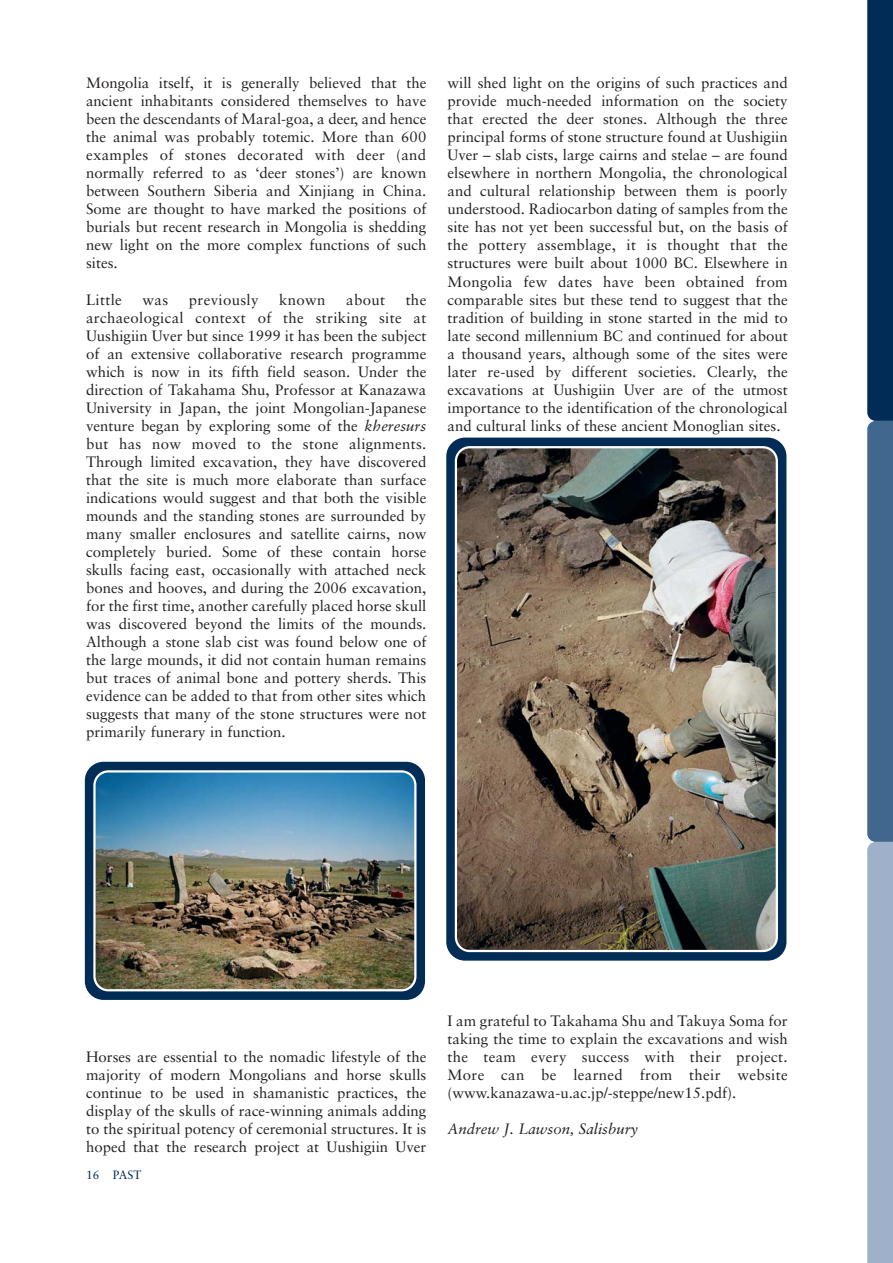
<style>
.page{position:relative;width:893px;height:1263px;background:#fff}
.page>*{position:absolute;margin:0;border:0;box-sizing:border-box;transform-origin:0 0}
.t1{font:15px/18px "Sabon";color:#231f20;text-align:justify}
.t2{font:italic 15px "Sabon";color:#231f20}
.t3{font:15px "Sabon";letter-spacing:.02em;color:#231f20}
.t4{font:12px "Sabon";color:#002c55}
.s1{font-style:italic}
</style>
<div class="page">
<svg style="left:867px;top:0;width:26px;height:1263px;background:#4e6f91"></svg>
<svg style="left:85px;top:762px;width:340px;height:238px;background:#0e385e"></svg>
<img style="left:93px;top:770px;width:323px;height:221px">
<svg style="left:446px;top:438px;width:340px;height:523px;background:#0c365d"></svg>
<img style="left:455px;top:446px;width:323px;height:506px">
<p class="t1" style="left:86px;top:75px;width:342px">Mongolia itself, it is generally believed that the ancient inhabitants considered themselves to have been the descendants of Maral-goa, a deer, and hence the animal was probably totemic. More than 600 examples of stones decorated with deer (and normally referred to as ‘deer stones’) are known between Southern Siberia and Xinjiang in China.<br>Some are thought to have marked the positions of burials but recent research in Mongolia is shedding new light on the more complex functions of such sites.</p>
<p class="t1" style="left:86px;top:292px;width:37px">Little</p>
<p class="t1" style="left:143px;top:292px;width:27px">was</p>
<p class="t3" style="left:189px;top:293px;width:71px">previously</p>
<p class="t1" style="left:279px;top:292px;width:48px">known</p>
<p class="t1" style="left:346px;top:292px;width:40px">about</p>
<p class="t1" style="left:86px;top:292px;width:342px;text-indent:319px">the archaeological context of the striking site at Uushigiin Uver but since 1999 it has been the subject of an extensive collaborative research programme which is now in its fifth field season. Under the direction of Takahama Shu, Professor at Kanazawa University in Japan, the joint Mongolian-Japanese venture began by exploring some of the <span class="s1">kheresurs </span>but has now moved to the stone alignments.<br>Through limited excavation, they have discovered that the site is much more elaborate than surface indications would suggest and that both the visible mounds and the standing stones are surrounded by many smaller enclosures and satellite cairns, now completely buried. Some of these contain horse skulls facing east, occasionally with attached neck bones and hooves, and during the 2006 excavation, for the first time, another carefully placed horse skull was discovered beyond the limits of the mounds.<br>Although a stone slab cist was found below one of the large mounds, it did not contain human remains but traces of animal bone and pottery sherds. This evidence can be added to that from other sites which suggests that many of the stone structures were not primarily funerary in function.</p>
<p class="t1" style="left:448px;top:75px;width:342px">will shed light on the origins of such practices and provide much-needed information on the society that erected the deer stones. Although the three principal forms of stone structure found at Uushigiin Uver – slab cists, large cairns and stelae – are found elsewhere in northern Mongolia, the chronological and cultural relationship between them is poorly understood. Radiocarbon dating of samples from the site has not yet been successful but, on the basis of the pottery assemblage, it is thought that the structures were built about 1000 BC. Elsewhere in Mongolia few dates have been obtained from comparable sites but these tend to suggest that the tradition of building in stone started in the mid to late second millennium BC and continued for about a thousand years, although some of the sites were later re-used by different societies. Clearly, the excavations at Uushigiin Uver are of the utmost importance to the identification of the chronological and cultural links of these ancient Monoglian sites.</p>
<p class="t1" style="left:86px;top:1049px;width:342px">Horses are essential to the nomadic lifestyle of the majority of modern Mongolians and horse skulls continue to be used in shamanistic practices, the display of the skulls of race-winning animals adding to the spiritual potency of ceremonial structures. It is hoped that the research project at Uushigiin Uver</p>
<p class="t4" style="left:86px;top:1169px;width:57px">16 PAST</p>
<p class="t1" style="left:448px;top:1013px;width:342px">I am grateful to Takahama Shu and Takuya Soma for taking the time to explain the excavations and wish the team every success with their project.<br>More can be learned from their website (www.kanazawa-u.ac.jp/-steppe/new15.pdf).</p>
<p class="t2" style="left:448px;top:1122px;width:192px">Andrew J. Lawson, Salisbury</p>
</div>
